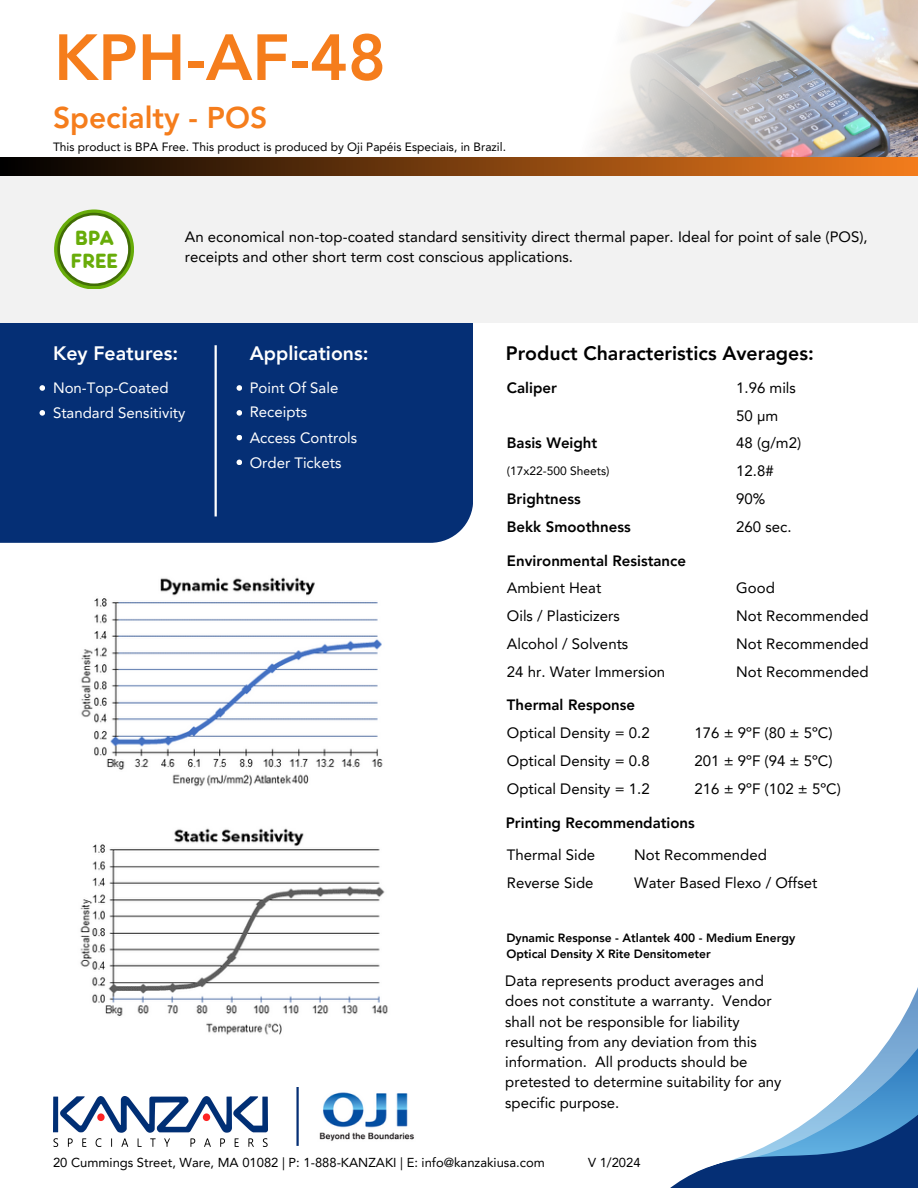
<style>
.page{position:relative;width:918px;height:1188px;background:#fff}
.page>*{position:absolute;margin:0;border:0;box-sizing:border-box;transform-origin:0 0}
.t1{font:800 64.5px "Avenir LT Pro";color:#f57d1c}
.t2{font:800 30px "Avenir LT Pro";color:#f57d1c}
.t3{font:500 21.3px/23.2px "Frankfurter Com";color:#68ac09}
.t4{font:800 19.5px "Avenir LT Pro";color:#000}
.t5{font:800 19.5px "Avenir LT Pro";color:#fff}
.t6{font:15px/20.2px "Avenir LT Pro";color:#000}
.t7{font:800 15px "Avenir LT Pro";color:#000}
.t8{font:15px "Avenir LT Pro";color:#fff}
.t9{font:13.05px "Avenir LT Pro";color:#000}
.t10{font:12px "Avenir LT Pro";color:#000}
.t11{font:800 12px/16px "Avenir LT Pro";color:#000}
</style>
<div class="page">
<img style="left:497px;top:0;width:421px;height:158px">
<div style="left:0;top:158px;width:918px;height:18px;background:linear-gradient(to right,#000,#f37c1c)"></div>
<svg style="left:859px;top:987px;width:59px;height:89px"></svg>
<svg style="left:670px;top:1076px;width:248px;height:112px"></svg>
<div style="left:0;top:323px;width:473px;height:220px;background:#052f75"></div>
<div style="left:0;top:176px;width:918px;height:147px;background:#f2f2f2"></div>
<img style="left:53px;top:1097px;width:215px;height:49px">
<hr style="left:215px;top:345px;width:2px;height:171px;background:#fff">
<svg style="left:237px;top:385px;width:5px;height:6px"></svg>
<svg style="left:237px;top:410px;width:5px;height:6px"></svg>
<svg style="left:237px;top:435px;width:5px;height:5px"></svg>
<svg style="left:237px;top:460px;width:5px;height:5px"></svg>
<svg style="left:40px;top:385px;width:5px;height:6px"></svg>
<svg style="left:40px;top:410px;width:5px;height:6px"></svg>
<svg style="left:54px;top:209px;width:80px;height:80px"></svg>
<svg style="left:57px;top:213px;width:74px;height:73px"></svg>
<div style="left:60px;top:215px;width:68px;height:69px;background:#fff;border-radius:50%"></div>
<img style="left:319px;top:1092px;width:95px;height:49px">
<hr style="left:296px;top:1087px;width:3px;height:59px;background:#052f75">
<img style="left:81px;top:577px;width:302px;height:210px">
<img style="left:80px;top:828px;width:308px;height:207px">
<h4 class="t1" style="left:54px;top:31px;width:333px">KPH-AF-48</h4>
<p class="t2" style="left:53px;top:105px;width:216px">Specialty - POS</p>
<p class="t10" style="left:53px;top:142px;width:455px">This product is BPA Free. This product is produced by Oji Papéis Especiais, in Brazil.</p>
<h3 class="t3" style="left:71px;top:226px;width:48px">BPA<br>FREE</h3>
<h6 class="t6" style="left:185px;top:228px;width:684px">An economical non-top-coated standard sensitivity direct thermal paper. Ideal for point of sale (POS), receipts and other short term cost conscious applications.</h6>
<p class="t5" style="left:53px;top:345px;width:127px">Key Features:</p>
<p class="t4" style="left:506px;top:345px;width:309px">Product Characteristics Averages:</p>
<p class="t7" style="left:507px;top:381px;width:52px">Caliper</p>
<p class="t5" style="left:250px;top:345px;width:120px">Applications:</p>
<p class="t8" style="left:250px;top:381px;width:90px">Point Of Sale</p>
<p class="t8" style="left:250px;top:406px;width:59px">Receipts</p>
<p class="t8" style="left:250px;top:431px;width:109px">Access Controls</p>
<p class="t8" style="left:250px;top:456px;width:93px">Order Tickets</p>
<h2 class="t8" style="left:53px;top:381px;width:117px">Non-Top-Coated</h2>
<p class="t8" style="left:53px;top:406px;width:134px">Standard Sensitivity</p>
<h6 class="t6" style="left:736px;top:379px;width:61px">1.96 mils</h6>
<p class="t6" style="left:736px;top:407px;width:43px">50 µm</p>
<p class="t6" style="left:736px;top:434px;width:66px">48 (g/m2)</p>
<h6 class="t6" style="left:736px;top:462px;width:39px">12.8#</h6>
<h4 class="t7" style="left:507px;top:437px;width:92px">Basis Weight</h4>
<p class="t10" style="left:507px;top:466px;width:104px">(17x22-500 Sheets)</p>
<p class="t7" style="left:507px;top:493px;width:75px">Brightness</p>
<h6 class="t7" style="left:507px;top:521px;width:125px">Bekk Smoothness</h6>
<p class="t7" style="left:507px;top:554px;width:181px">Environmental Resistance</p>
<p class="t6" style="left:507px;top:580px;width:96px">Ambient Heat</p>
<h6 class="t6" style="left:507px;top:607px;width:114px">Oils / Plasticizers</h6>
<p class="t6" style="left:507px;top:635px;width:123px">Alcohol / Solvents</p>
<p class="t6" style="left:736px;top:490px;width:31px">90%</p>
<p class="t6" style="left:736px;top:518px;width:57px">260 sec.</p>
<h5 class="t6" style="left:736px;top:580px;width:40px">Good</h5>
<p class="t6" style="left:736px;top:607px;width:134px">Not Recommended</p>
<p class="t6" style="left:736px;top:635px;width:134px">Not Recommended</p>
<p class="t6" style="left:507px;top:663px;width:160px">24 hr. Water Immersion</p>
<h5 class="t6" style="left:736px;top:663px;width:134px">Not Recommended</h5>
<p class="t7" style="left:507px;top:699px;width:130px">Thermal Response</p>
<p class="t6" style="left:507px;top:724px;width:144px">Optical Density = 0.2</p>
<p class="t6" style="left:507px;top:752px;width:144px">Optical Density = 0.8</p>
<p class="t6" style="left:507px;top:780px;width:144px">Optical Density = 1.2</p>
<h6 class="t6" style="left:695px;top:724px;width:139px">176 ± 9ºF (80 ± 5ºC)</h6>
<p class="t6" style="left:695px;top:752px;width:139px">201 ± 9ºF (94 ± 5ºC)</p>
<h6 class="t6" style="left:695px;top:780px;width:148px">216 ± 9ºF (102 ± 5ºC)</h6>
<p class="t7" style="left:506px;top:817px;width:191px">Printing Recommendations</p>
<p class="t6" style="left:507px;top:846px;width:90px">Thermal Side</p>
<p class="t6" style="left:634px;top:846px;width:134px">Not Recommended</p>
<p class="t6" style="left:507px;top:874px;width:88px">Reverse Side</p>
<p class="t6" style="left:634px;top:874px;width:185px">Water Based Flexo / Offset</p>
<p class="t11" style="left:506px;top:931px;width:290px">Dynamic Response - Atlantek 400 - Medium Energy<br>Optical Density X Rite Densitometer</p>
<h5 class="t6" style="left:505px;top:972px;width:278px">Data represents product averages and does not constitute a warranty. Vendor shall not be responsible for liability resulting from any deviation from this information. All products should be pretested to determine suitability for any specific purpose.</h5>
<p class="t9" style="left:53px;top:1157px;width:493px">20 Cummings Street, Ware, MA 01082 | P: 1-888-KANZAKI | E: info@kanzakiusa.com</p>
<p class="t9" style="left:588px;top:1157px;width:54px">V 1/2024</p>
</div>
